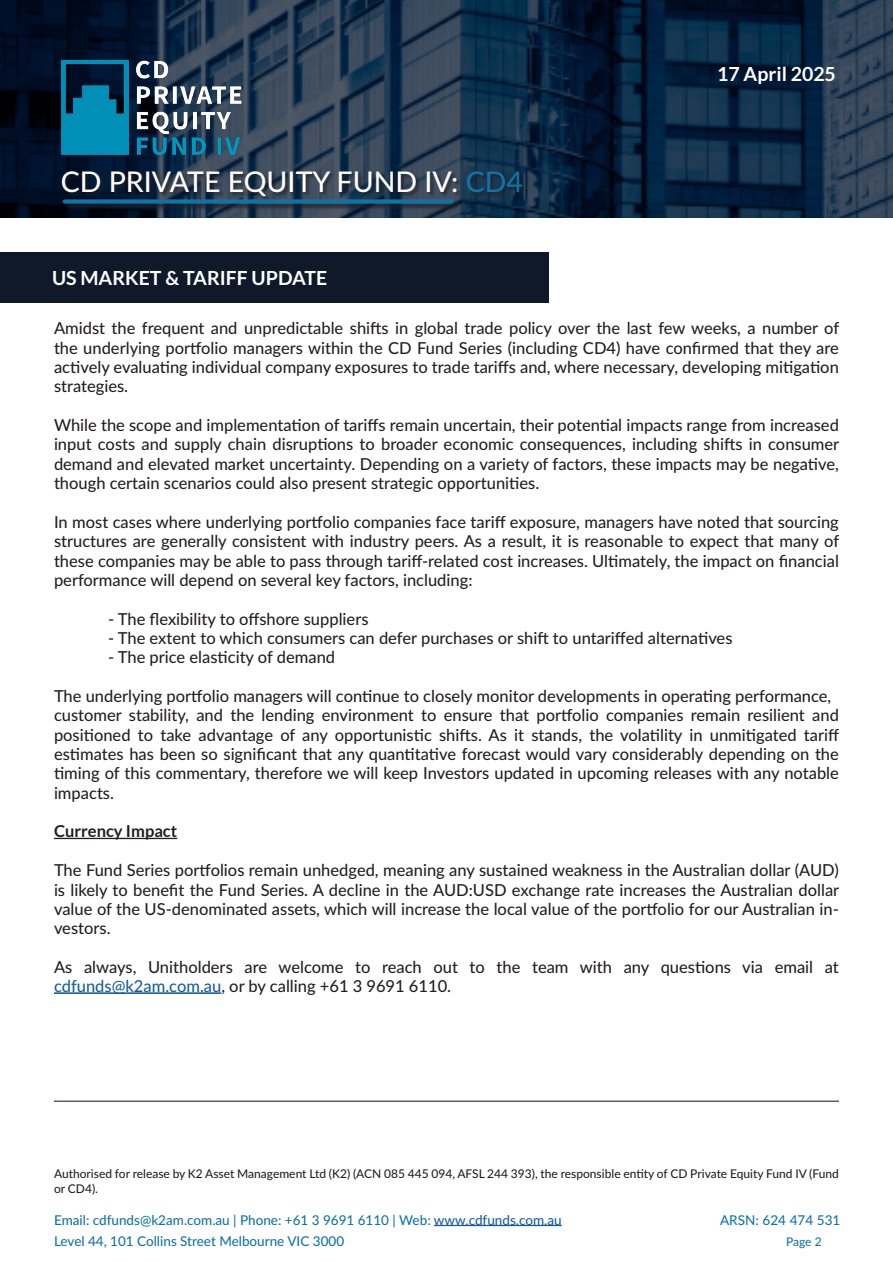
<style>
.page{position:relative;width:893px;height:1263px;background:#fff}
.page>*{position:absolute;margin:0;border:0;box-sizing:border-box;transform-origin:0 0}
.t1{font:500 28.5px "Lato";color:#fff}
.t2{font:700 19.5px "Lato";color:#fff}
.t3{font:500 16.5px/19.4px "Lato";color:#231f20;text-align:justify}
.t4{font:700 16.5px "Lato";color:#231f20}
.t5{font:500 13.5px "Lato";color:#1173a5}
.t6{font:500 12px/14.4px "Lato";color:#231f20}
.t7{font:500 12px "Lato";color:#1173a5}
.s1{color:#1173a5}
.s2{color:#175d9e}
</style>
<div class="page">
<svg style="left:0;top:0;width:893px;height:218px;background:#142b43"></svg>
<div style="left:62px;top:171px;width:466px;height:31px;background:#231f20;opacity:.75"></div>
<div style="left:64px;top:201px;width:397px;height:10px;background:#231f20;opacity:.75"></div>
<div style="left:65px;top:199px;width:386px;height:5px;background:#1173a5"></div>
<img style="left:57px;top:54px;width:204px;height:118px">
<hr style="left:434px;top:1225px;width:128px;height:1px;background:#175d9e">
<hr style="left:54px;top:1101px;width:785px;height:1px;background:#54595e">
<div style="left:0;top:252px;width:548px;height:51px;background:#0f1929"></div>
<hr style="left:54px;top:838px;width:123px;height:1px;background:#231f20">
<hr style="left:54px;top:992px;width:167px;height:2px;background:#175d9e">
<p class="t1" style="left:61px;top:161px;width:463px">CD PRIVATE EQUITY FUND IV: <span class="s1">CD4</span></p>
<p class="t2" style="left:717px;top:63px;width:120px">17 April 2025</p>
<p class="t2" style="left:52px;top:267px;width:277px">US MARKET &amp; TARIFF UPDATE</p>
<p class="t3" style="left:54px;top:318px;width:787px">Amidst the frequent and unpredictable shifts in global trade policy over the last few weeks, a number of the underlying portfolio managers within the CD Fund Series (including CD4) have confirmed that they are actively evaluating individual company exposures to trade tariffs and, where necessary, developing mitigation strategies.</p>
<p class="t3" style="left:54px;top:415px;width:787px">While the scope and implementation of tariffs remain uncertain, their potential impacts range from increased input costs and supply chain disruptions to broader economic consequences, including shifts in consumer demand and elevated market uncertainty. Depending on a variety of factors, these impacts may be negative, though certain scenarios could also present strategic opportunities.</p>
<p class="t3" style="left:54px;top:511px;width:787px">In most cases where underlying portfolio companies face tariff exposure, managers have noted that sourcing structures are generally consistent with industry peers. As a result, it is reasonable to expect that many of these companies may be able to pass through tariff-related cost increases. Ultimately, the impact on financial performance will depend on several key factors, including:</p>
<p class="t3" style="left:108px;top:608px;width:262px">- The flexibility to offshore suppliers</p>
<p class="t3" style="left:108px;top:627px;width:626px">- The extent to which consumers can defer purchases or shift to untariffed alternatives</p>
<p class="t3" style="left:108px;top:647px;width:229px">- The price elasticity of demand</p>
<p class="t3" style="left:54px;top:686px;width:779px">The underlying portfolio managers will continue to closely monitor developments in operating performance,</p>
<p class="t3" style="left:54px;top:705px;width:787px">customer stability, and the lending environment to ensure that portfolio companies remain resilient and positioned to take advantage of any opportunistic shifts. As it stands, the volatility in unmitigated tariff estimates has been so significant that any quantitative forecast would vary considerably depending on the timing of this commentary, therefore we will keep Investors updated in upcoming releases with any notable impacts.</p>
<p class="t4" style="left:54px;top:822px;width:125px">Currency Impact</p>
<p class="t3" style="left:54px;top:860px;width:787px">The Fund Series portfolios remain unhedged, meaning any sustained weakness in the Australian dollar (AUD) is likely to benefit the Fund Series. A decline in the AUD:USD exchange rate increases the Australian dollar value of the US-denominated assets, which will increase the local value of the portfolio for our Australian in&shy;vestors.</p>
<p class="t3" style="left:54px;top:956px;width:786px">As always, Unitholders are welcome to reach out to the team with any questions via email at <span class="s2">cdfunds@k2am.com.au</span>, or by calling +61 3 9691 6110.</p>
<p class="t6" style="left:54px;top:1166px;width:786px">Authorised for release by K2 Asset Management Ltd (K2) (ACN 085 445 094, AFSL 244 393), the responsible entity of CD Private Equity Fund IV (Fund or CD4).</p>
<p class="t5" style="left:54px;top:1210px;width:509px">Email: cdfunds@k2am.com.au | Phone: +61 3 9691 6110 | Web: <span class="s2">www.cdfunds.com.au</span></p>
<p class="t5" style="left:720px;top:1210px;width:122px">ARSN: 624 474 531</p>
<p class="t5" style="left:54px;top:1231px;width:292px">Level 44, 101 Collins Street Melbourne VIC 3000</p>
<p class="t7" style="left:786px;top:1233px;width:37px">Page 2</p>
</div>
